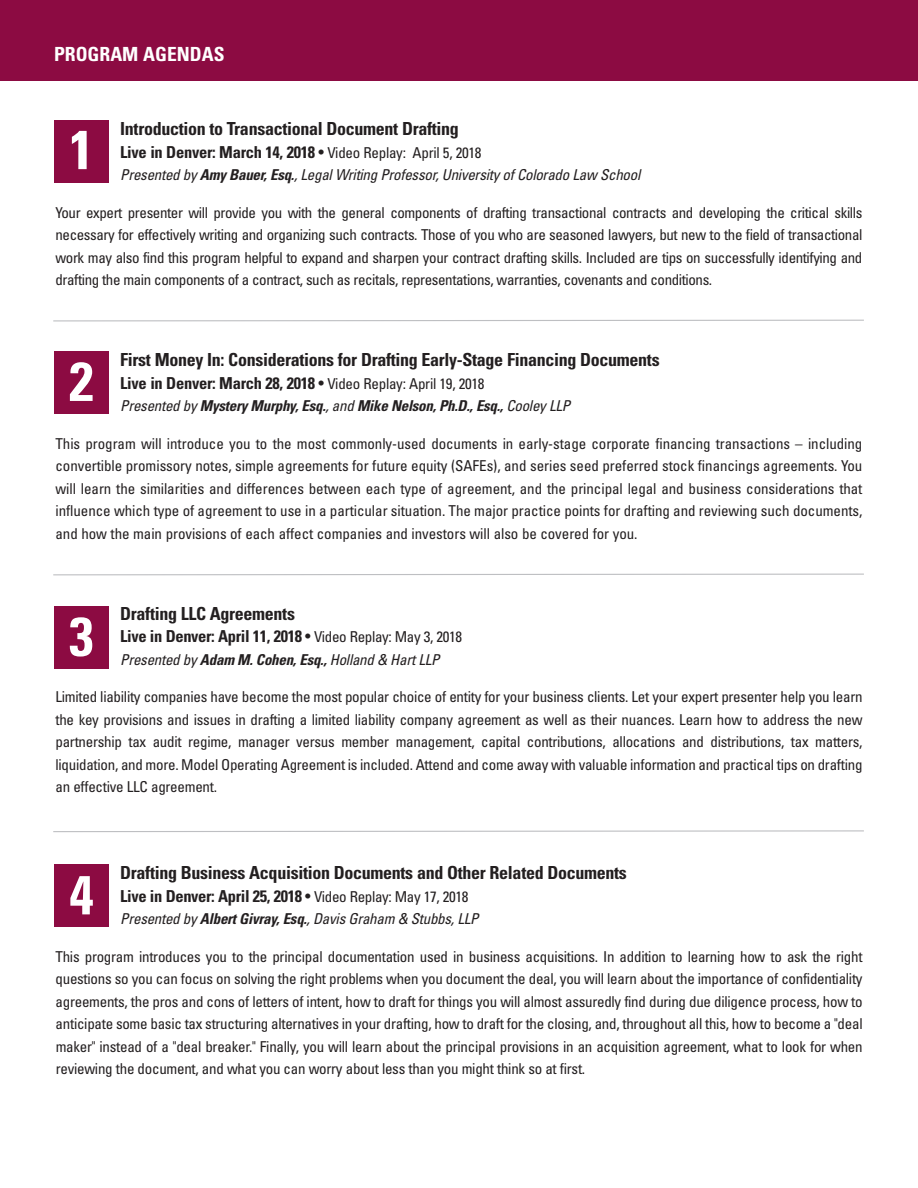
<style>
.page{position:relative;width:918px;height:1188px;background:#fff}
.page>*{position:absolute;margin:0;border:0;box-sizing:border-box;transform-origin:0 0}
.t1{font:700 condensed 54.75px "Univers";color:#fff}
.t2{font:700 condensed 19.5px "Univers";color:#fff}
.t3{font:700 condensed 18px "Univers";letter-spacing:-.02em;color:#231f20}
.t4{font:700 condensed 16.5px "Univers";letter-spacing:-.02em;color:#231f20}
.t5{font:condensed 15px/22.5px "Univers";letter-spacing:-.02em;color:#231f20;text-align:justify}
.t6{font:italic condensed 15px "Univers";letter-spacing:-.02em;color:#231f20}
.t7{font:italic 700 condensed 15px "Univers";letter-spacing:-.02em;color:#231f20}
.s1{font-weight:400}
.s2{font-weight:400;font-size:15px}
.s3{font-weight:700}
</style>
<div class="page">
<div style="left:0;top:0;width:918px;height:81px;background:#8c0b42"></div>
<svg style="left:53px;top:319px;width:811px;height:3px"></svg>
<svg style="left:53px;top:573px;width:811px;height:3px"></svg>
<svg style="left:53px;top:830px;width:811px;height:3px"></svg>
<div style="left:54px;top:120px;width:55px;height:62px;background:#8c0b42"></div>
<div style="left:54px;top:352px;width:55px;height:62px;background:#8c0b42"></div>
<div style="left:54px;top:606px;width:55px;height:62px;background:#8c0b42"></div>
<div style="left:54px;top:864px;width:55px;height:62px;background:#8c0b42"></div>
<h2 class="t2" style="left:54px;top:42px;width:172px">PROGRAM AGENDAS</h2>
<p class="t3" style="left:120px;top:118px;width:340px">Introduction to Transactional Document Drafting</p>
<p class="t4" style="left:120px;top:142px;width:363px">Live in Denver: March 14, 2018 <span class="s1">•</span> <span class="s2">Video Replay: April 5, 2018</span></p>
<p class="t6" style="left:120px;top:169px;width:522px">Presented by <span class="s3">Amy Bauer, Esq.</span>, Legal Writing Professor, University of Colorado Law School</p>
<p class="t5" style="left:55px;top:201px;width:808px">Your expert presenter will provide you with the general components of drafting transactional contracts and developing the critical skills necessary for effectively writing and organizing such contracts. Those of you who are seasoned lawyers, but new to the field of transactional work may also find this program helpful to expand and sharpen your contract drafting skills. Included are tips on successfully identifying and drafting the main components of a contract, such as recitals, representations, warranties, covenants and conditions.</p>
<h1 class="t1" style="left:69px;top:116px;width:26px">1</h1>
<p class="t3" style="left:120px;top:349px;width:541px">First Money In: Considerations for Drafting Early-Stage Financing Documents</p>
<p class="t4" style="left:120px;top:373px;width:366px">Live in Denver: March 28, 2018 <span class="s1">•</span> <span class="s2">Video Replay: April 19, 2018</span></p>
<p class="t7" style="left:120px;top:397px;width:451px"><span class="s1">Presented by</span> Mystery Murphy, Esq.<span class="s1">, and</span> Mike Nelson, Ph.D., Esq., <span class="s1">Cooley LLP</span></p>
<p class="t5" style="left:55px;top:432px;width:808px">This program will introduce you to the most commonly-used documents in early-stage corporate financing transactions – including convertible promissory notes, simple agreements for future equity (SAFEs), and series seed preferred stock financings agreements. You will learn the similarities and differences between each type of agreement, and the principal legal and business considerations that influence which type of agreement to use in a particular situation. The major practice points for drafting and reviewing such documents, and how the main provisions of each affect companies and investors will also be covered for you.</p>
<h1 class="t1" style="left:69px;top:348px;width:26px">2</h1>
<p class="t3" style="left:120px;top:602px;width:176px">Drafting LLC Agreements</p>
<p class="t4" style="left:120px;top:626px;width:343px">Live in Denver: April 11, 2018 <span class="s1">•</span> <span class="s2">Video Replay: May 3, 2018</span></p>
<p class="t6" style="left:120px;top:654px;width:321px">Presented by <span class="s3">Adam M. Cohen, Esq.,</span> Holland &amp; Hart LLP</p>
<p class="t5" style="left:56px;top:685px;width:809px">Limited liability companies have become the most popular choice of entity for your business clients. Let your expert presenter help you learn the key provisions and issues in drafting a limited liability company agreement as well as their nuances. Learn how to address the new partnership tax audit regime, manager versus member management, capital contributions, allocations and distributions, tax matters, liquidation, and more. Model Operating Agreement is included. Attend and come away with valuable information and practical tips on drafting an effective LLC agreement.</p>
<h1 class="t1" style="left:69px;top:603px;width:26px">3</h1>
<p class="t3" style="left:120px;top:862px;width:508px">Drafting Business Acquisition Documents and Other Related Documents</p>
<p class="t4" style="left:120px;top:886px;width:350px">Live in Denver: April 25, 2018 <span class="s1">•</span> <span class="s2">Video Replay: May 17, 2018</span></p>
<p class="t6" style="left:120px;top:913px;width:360px">Presented by <span class="s3">Albert Givray, Esq.</span>, Davis Graham &amp; Stubbs, LLP</p>
<p class="t5" style="left:56px;top:945px;width:809px">This program introduces you to the principal documentation used in business acquisitions. In addition to learning how to ask the right questions so you can focus on solving the right problems when you document the deal, you will learn about the importance of confidentiality agreements, the pros and cons of letters of intent, how to draft for things you will almost assuredly find during due diligence process, how to anticipate some basic tax structuring alternatives in your drafting, how to draft for the closing, and, throughout all this, how to become a "deal maker" instead of a "deal breaker." Finally, you will learn about the principal provisions in an acquisition agreement, what to look for when reviewing the document, and what you can worry about less than you might think so at first.</p>
<h1 class="t1" style="left:69px;top:861px;width:26px">4</h1>
</div>
